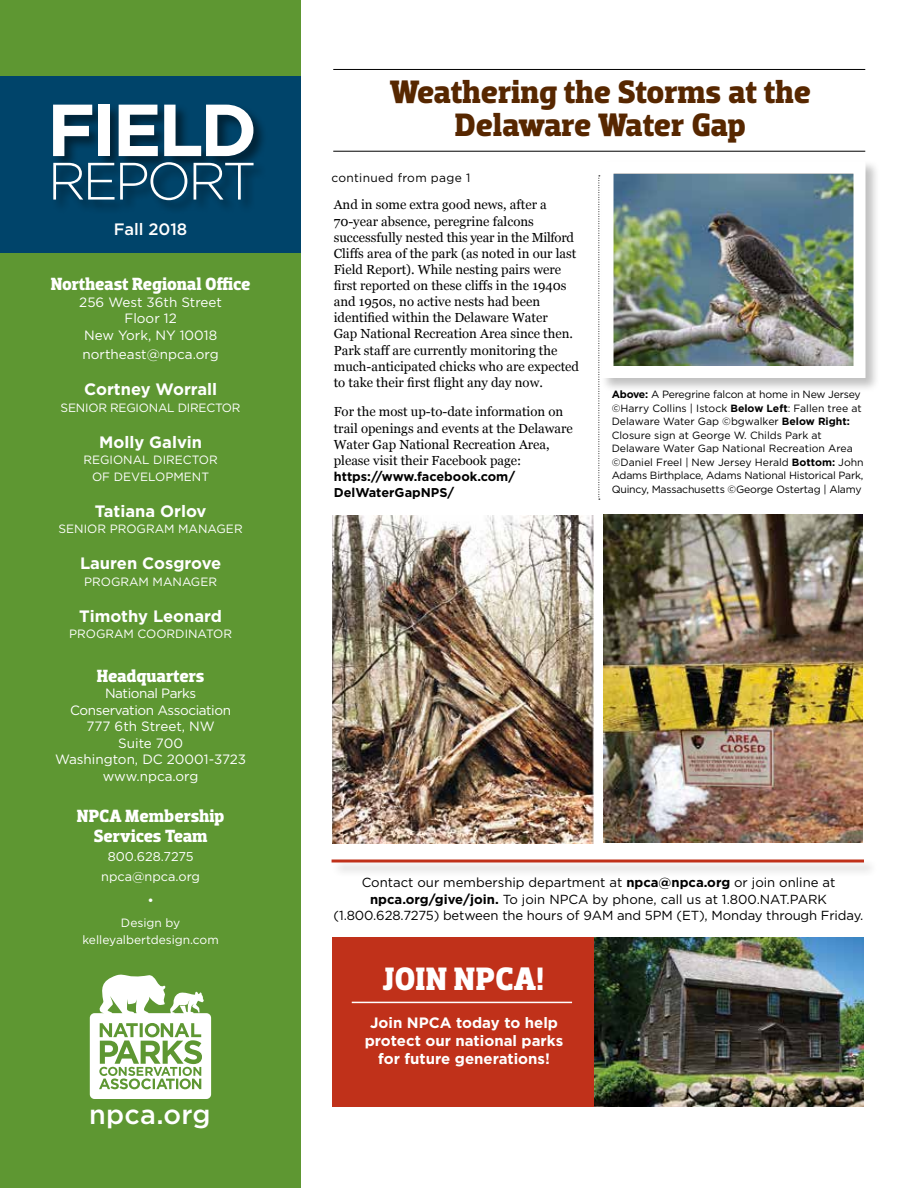
<style>
.page{position:relative;width:918px;height:1188px;background:#fff}
.page>*{position:absolute;margin:0;border:0;box-sizing:border-box;transform-origin:0 0}
.t1{font:700 73.5px "Gotham";letter-spacing:-.05em;color:#fff}
.t2{font:300 52.5px "Gotham";letter-spacing:-.06em;color:#fff}
.t3{font:700 33px/33px "Dobra Slab";letter-spacing:-.01em;color:#572700;text-align:center}
.t4{font:700 33px "Dobra Slab";color:#fff}
.t5{font:500 27px "Gotham";letter-spacing:.01em;color:#fff}
.t6{font:700 18px/19.5px "Dobra Slab";letter-spacing:-.005em;color:#fff;text-align:center}
.t7{font:700 16.5px "Gotham";color:#fff}
.t8{font:500 16.5px "Gotham";color:#fff}
.t9{font:700 15px/18px "Gotham";color:#fff;text-align:center}
.t10{font:13.5px/16.5px "Gotham";letter-spacing:-.02em;color:#fff;text-align:center}
.t11{font:13.5px/16.5px "Gotham";color:#fff;text-align:center}
.t12{font:13.2px/16.2px "Georgia";color:#000}
.t13{font:13.2px/16.5px "Gotham";color:#000;text-align:center}
.t14{font:700 12.75px/16.2px "Gotham";color:#000}
.t15{font:12.75px/19.5px "Gotham";color:#fff;text-align:center}
.t16{font:12px/16.5px "Gotham";color:#fff;text-align:center}
.t17{font:12px "Gotham";letter-spacing:-.02em;color:#fff}
.t18{font:12px "Gotham";letter-spacing:.025em;color:#000}
.t19{font:10.5px/13.5px "Gotham";letter-spacing:-.02em;color:#000}
.s1{font-weight:700}
</style>
<div class="page">
<div style="left:600px;top:160px;width:280px;height:233px;background:#000;opacity:.25"></div>
<img style="left:615px;top:174px;width:238px;height:191px">
<div style="left:602px;top:161px;width:264px;height:217px;border:12px solid #fff"></div>
<img style="left:332px;top:515px;width:262px;height:329px">
<img style="left:603px;top:515px;width:260px;height:328px">
<div style="left:0;top:0;width:301px;height:1188px;background:#5e9732"></div>
<div style="left:0;top:76px;width:300px;height:177px;background:#00446a"></div>
<svg style="left:90px;top:975px;width:121px;height:124px"></svg>
<div style="left:52px;top:103px;width:216px;height:112px;background:#000;opacity:.5"></div>
<hr style="left:333px;top:151px;width:532px;height:1px;background:#000">
<hr style="left:333px;top:69px;width:532px;height:1px;background:#000">
<svg style="left:598px;top:176px;width:2px;height:324px"></svg>
<div style="left:333px;top:937px;width:530px;height:170px;background:#c0311a"></div>
<hr style="left:352px;top:1002px;width:220px;height:1px;background:#fff">
<img style="left:594px;top:938px;width:269px;height:168px">
<div style="left:331px;top:858px;width:548px;height:19px;background:#000;opacity:.25"></div>
<hr style="left:332px;top:860px;width:532px;height:2px;background:#c0311a">
<h1 class="t1" style="left:47px;top:88px;width:212px">FIELD</h1>
<h2 class="t2" style="left:48px;top:152px;width:210px">REPORT</h2>
<p class="t8" style="left:114px;top:220px;width:75px">Fall 2018</p>
<h3 class="t6" style="left:51px;top:275px;width:201px">Northeast Regional Office</h3>
<p class="t11" style="left:79px;top:294px;width:144px">256 West 36th Street<br>Floor 12<br>New York, NY 10018</p>
<p class="t11" style="left:83px;top:346px;width:138px">northeast@npca.org</p>
<p class="t7" style="left:84px;top:380px;width:135px">Cortney Worrall</p>
<p class="t17" style="left:61px;top:401px;width:181px">SENIOR REGIONAL DIRECTOR</p>
<p class="t7" style="left:99px;top:432px;width:105px">Molly Galvin</p>
<p class="t16" style="left:83px;top:452px;width:136px">REGIONAL DIRECTOR<br>OF DEVELOPMENT</p>
<p class="t7" style="left:95px;top:501px;width:113px">Tatiana Orlov</p>
<p class="t16" style="left:59px;top:521px;width:186px">SENIOR PROGRAM MANAGER</p>
<p class="t7" style="left:80px;top:554px;width:143px">Lauren Cosgrove</p>
<p class="t16" style="left:84px;top:573px;width:134px">PROGRAM MANAGER</p>
<p class="t7" style="left:79px;top:606px;width:144px">Timothy Leonard</p>
<p class="t16" style="left:69px;top:626px;width:164px">PROGRAM COORDINATOR</p>
<h3 class="t6" style="left:97px;top:666px;width:109px">Headquarters</h3>
<p class="t10" style="left:55px;top:685px;width:193px">National Parks<br>Conservation Association<br>777 6th Street, NW<br>Suite 700<br>Washington, DC 20001-3723 www.npca.org</p>
<h3 class="t6" style="left:77px;top:807px;width:149px">NPCA Membership<br>Services Team</h3>
<p class="t15" style="left:101px;top:847px;width:100px">800.628.7275 npca@npca.org</p>
<p class="t11" style="left:147px;top:892px;width:8px">•</p>
<p class="t16" style="left:82px;top:915px;width:138px">Design by kelleyalbertdesign.com</p>
<h3 class="t5" style="left:89px;top:1099px;width:123px">npca.org</h3>
<h3 class="t3" style="left:390px;top:75px;width:423px">Weathering the Storms at the<br>Delaware Water Gap</h3>
<p class="t18" style="left:331px;top:171px;width:140px">continued from page 1</p>
<p class="t12" style="left:334px;top:196px;width:247px">And in some extra good news, after a 70-year absence, peregrine falcons successfully nested this year in the Milford Cliffs area of the park (as noted in our last Field Report). While nesting pairs were first reported on these cliffs in the 1940s and 1950s, no active nests had been identified within the Delaware Water<br>Gap National Recreation Area since then.<br>Park staff are currently monitoring the much-anticipated chicks who are expected to take their first flight any day now.</p>
<p class="t12" style="left:334px;top:403px;width:240px">For the most up-to-date information on trail openings and events at the Delaware Water Gap National Recreation Area, please visit their Facebook page:</p>
<p class="t14" style="left:334px;top:468px;width:183px">https://www.facebook.com/<br>DelWaterGapNPS/</p>
<p class="t19" style="left:612px;top:388px;width:254px"><span class="s1">Above:</span> A Peregrine falcon at home in New Jersey ©Harry Collins | Istock <span class="s1">Below Left</span>: Fallen tree at Delaware Water Gap ©bgwalker <span class="s1">Below Right:<br></span>Closure sign at George W. Childs Park at Delaware Water Gap National Recreation Area ©Daniel Freel | New Jersey Herald <span class="s1">Bottom:</span> John Adams Birthplace, Adams National Historical Park, Quincy, Massachusetts ©George Ostertag | Alamy</p>
<p class="t13" style="left:334px;top:874px;width:531px">Contact our membership department at <span class="s1">npca@npca.org</span> or join online at <span class="s1">npca.org/give/join.</span> To join NPCA by phone, call us at 1.800.NAT.PARK (1.800.628.7275) between the hours of 9AM and 5PM (ET), Monday through Friday.</p>
<h3 class="t4" style="left:383px;top:960px;width:162px">JOIN NPCA!</h3>
<p class="t9" style="left:365px;top:1013px;width:200px">Join NPCA today to help protect our national parks for future generations!</p>
</div>
